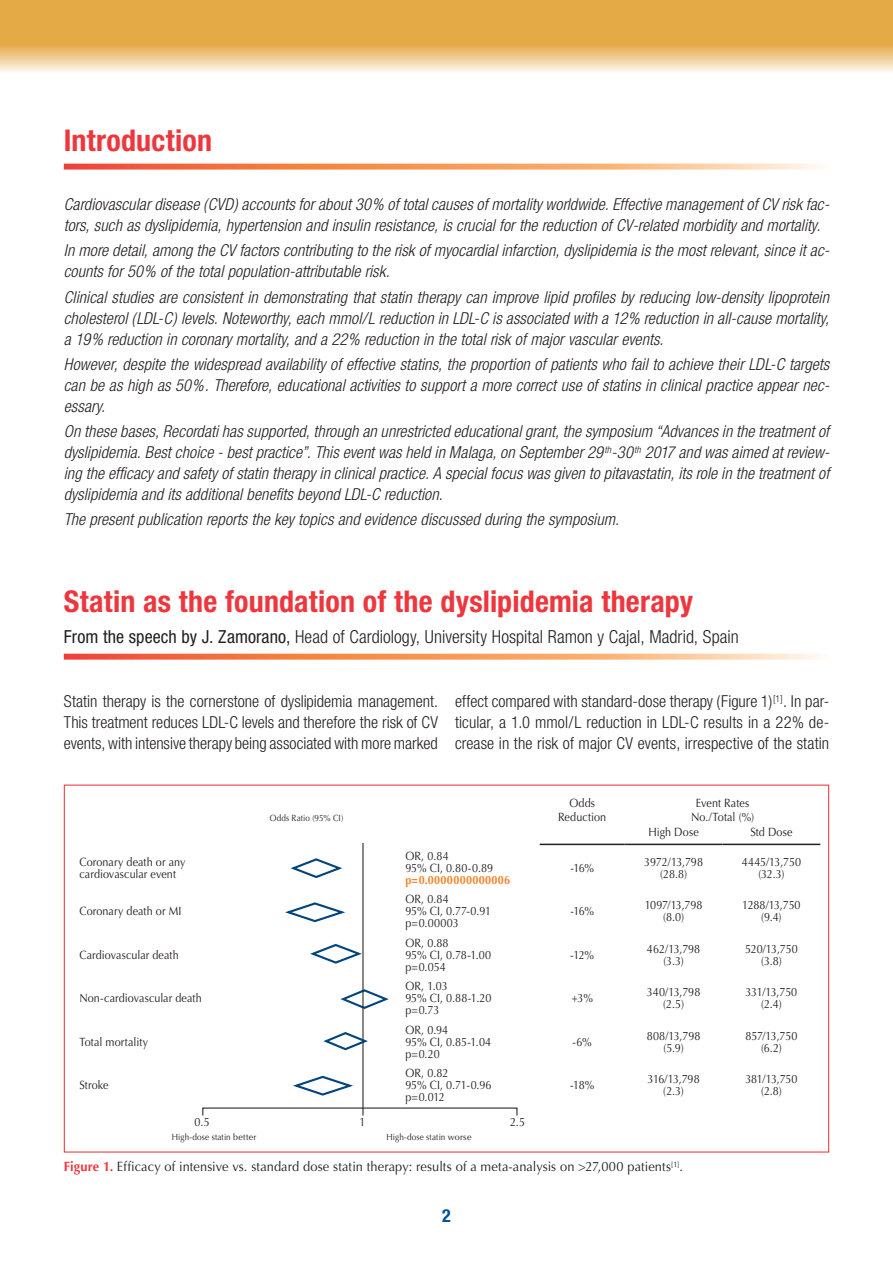
<style>
.page{position:relative;width:893px;height:1263px;background:#fff}
.page>*{position:absolute;margin:0;border:0;box-sizing:border-box;transform-origin:0 0}
.t1{font:700 condensed 30px "Helvetica Neue";letter-spacing:.005em;color:#ee363d}
.t2{font:300 condensed 18px "Helvetica Neue";letter-spacing:.005em;color:#231f20}
.t3{font:700 condensed 18px "Helvetica Neue";color:#015493}
.t4{font:italic 300 condensed 16.5px/21px "Helvetica Neue";letter-spacing:.005em;color:#231f20;text-align:justify}
.t5{font:300 condensed 16.5px/21px "Helvetica Neue";color:#231f20;text-align:justify}
.t6{font:13.5px "Optima";letter-spacing:.01em;color:#231f20;scale:.95 1}
.t7{font:12px/12px "Optima";letter-spacing:.005em;color:#231f20;text-align:center;scale:.9 1}
.t8{font:12px/12px "Optima";letter-spacing:-.02em;color:#231f20;text-align:center;scale:.9 1}
.t9{font:12px/12px "Optima";letter-spacing:-.015em;color:#231f20;text-align:center;scale:.9 1}
.t10{font:700 12px "Optima";letter-spacing:.035em;color:#f58226;scale:.9 1}
.t11{font:9px "Optima";letter-spacing:.02em;color:#231f20;scale:.9 1}
.s1{font-weight:400}
.s2{font-weight:700;color:#ee363d}
</style>
<div class="page">
<svg style="left:0;top:0;width:893px;height:72px;background:#e8b866"></svg>
<svg style="left:64px;top:164px;width:757px;height:6px;background:#f7a072"></svg>
<svg style="left:64px;top:654px;width:757px;height:6px;background:#f79f70"></svg>
<hr style="left:540px;top:844px;width:85px;height:1px;background:#231f20">
<hr style="left:625px;top:844px;width:97px;height:1px;background:#231f20">
<hr style="left:722px;top:844px;width:98px;height:1px;background:#231f20">
<div style="left:292px;top:858px;width:48px;height:20px;border:2px solid #01447c;border-radius:50%"></div>
<div style="left:312px;top:944px;width:48px;height:20px;border:2px solid #01447c;border-radius:50%"></div>
<svg style="left:340px;top:988px;width:49px;height:22px"></svg>
<div style="left:287px;top:902px;width:56px;height:20px;border:2px solid #01447c;border-radius:50%"></div>
<div style="left:295px;top:1076px;width:56px;height:19px;border:2px solid #01447c;border-radius:50%"></div>
<hr style="left:362px;top:843px;width:1px;height:272px;background:#231f20">
<div style="left:325px;top:1032px;width:41px;height:18px;border:2px solid #01447c;border-radius:50%"></div>
<h1 class="t1" style="left:64px;top:122px;width:150px">Introduction</h1>
<p class="t4" style="left:64px;top:194px;width:767px">Cardiovascular disease (CVD) accounts for about 30% of total causes of mortality worldwide. Effective management of CV risk fac&shy;tors, such as dyslipidemia, hypertension and insulin resistance, is crucial for the reduction of CV-related morbidity and mortality.</p>
<p class="t4" style="left:64px;top:240px;width:767px">In more detail, among the CV factors contributing to the risk of myocardial infarction, dyslipidemia is the most relevant, since it ac&shy;counts for 50% of the total population-attributable risk.</p>
<p class="t4" style="left:64px;top:286px;width:767px">Clinical studies are consistent in demonstrating that statin therapy can improve lipid profiles by reducing low-density lipoprotein cholesterol (LDL-C) levels. Noteworthy, each mmol/L reduction in LDL-C is associated with a 12% reduction in all-cause mortality, a 19% reduction in coronary mortality, and a 22% reduction in the total risk of major vascular events.</p>
<p class="t4" style="left:64px;top:353px;width:767px">However, despite the widespread availability of effective statins, the proportion of patients who fail to achieve their LDL-C targets can be as high as 50%. Therefore, educational activities to support a more correct use of statins in clinical practice appear nec&shy;essary.</p>
<p class="t4" style="left:64px;top:421px;width:767px">On these bases, Recordati has supported, through an unrestricted educational grant, the symposium “Advances in the treatment of dyslipidemia. Best choice - best practice”. This event was held in Malaga, on September 29<sup>th</sup>-30<sup>th</sup> 2017 and was aimed at review&shy;ing the efficacy and safety of statin therapy in clinical practice. A special focus was given to pitavastatin, its role in the treatment of dyslipidemia and its additional benefits beyond LDL-C reduction.</p>
<p class="t4" style="left:64px;top:509px;width:557px">The present publication reports the key topics and evidence discussed during the symposium.</p>
<h1 class="t1" style="left:64px;top:584px;width:631px">Statin as the foundation of the dyslipidemia therapy</h1>
<p class="t2" style="left:64px;top:627px;width:676px"><span class="s1">From the speech by J. Zamorano,</span> Head of Cardiology, University Hospital Ramon y Cajal, Madrid, Spain</p>
<p class="t5" style="left:64px;top:690px;width:376px">Statin therapy is the cornerstone of dyslipidemia management.<br>This treatment reduces LDL-C levels and therefore the risk of CV events, with intensive therapy being associated with more marked</p>
<p class="t5" style="left:455px;top:690px;width:376px">effect compared with standard-dose therapy (Figure 1)<sup>[1]</sup>. In par&shy;ticular, a 1.0 mmol/L reduction in LDL-C results in a 22% de&shy;crease in the risk of major CV events, irrespective of the statin</p>
<p class="t11" style="left:270px;top:813px;width:83px">Odds Ratio (95% CI)</p>
<p class="t7" style="left:558px;top:796px;width:55px;line-height:13.5px">Odds<br>Reduction</p>
<p class="t7" style="left:691px;top:796px;width:71px;line-height:13.5px">Event Rates<br>No./Total (%)</p>
<p class="t7" style="left:648px;top:826px;width:57px">High Dose</p>
<p class="t7" style="left:750px;top:826px;width:48px">Std Dose</p>
<p class="t7" style="left:79px;top:856px;width:119px;text-align:left">Coronary death or any cardiovascular event</p>
<p class="t7" style="left:405px;top:850px;width:99px;text-align:left">OR, 0.84<br>95% CI, 0.80-0.89</p>
<p class="t10" style="left:405px;top:873px;width:118px">p=0.0000000000006</p>
<p class="t7" style="left:570px;top:862px;width:28px">-16%</p>
<p class="t8" style="left:644px;top:856px;width:67px">3972/13,798 (28.8)</p>
<p class="t9" style="left:742px;top:856px;width:67px">4445/13,750 (32.3)</p>
<p class="t7" style="left:79px;top:905px;width:115px">Coronary death or MI</p>
<p class="t7" style="left:405px;top:893px;width:97px;text-align:left">OR, 0.84<br>95% CI, 0.77-0.91 p=0.00003</p>
<p class="t7" style="left:570px;top:905px;width:28px">-16%</p>
<p class="t9" style="left:645px;top:899px;width:66px">1097/13,798 (8.0)</p>
<p class="t8" style="left:742px;top:899px;width:66px">1288/13,750 (9.4)</p>
<p class="t7" style="left:79px;top:949px;width:112px">Cardiovascular death</p>
<p class="t7" style="left:405px;top:937px;width:97px;text-align:left">OR, 0.88<br>95% CI, 0.78-1.00 p=0.054</p>
<p class="t7" style="left:570px;top:949px;width:28px">-12%</p>
<p class="t7" style="left:647px;top:943px;width:61px">462/13,798 (3.3)</p>
<p class="t7" style="left:745px;top:943px;width:60px">520/13,750 (3.8)</p>
<p class="t7" style="left:79px;top:992px;width:137px">Non-cardiovascular death</p>
<p class="t7" style="left:405px;top:980px;width:97px;text-align:left">OR, 1.03<br>95% CI, 0.88-1.20 p=0.73</p>
<p class="t7" style="left:571px;top:992px;width:25px">+3%</p>
<p class="t7" style="left:647px;top:986px;width:61px">340/13,798 (2.5)</p>
<p class="t7" style="left:746px;top:986px;width:59px">331/13,750 (2.4)</p>
<p class="t7" style="left:79px;top:1036px;width:78px">Total mortality</p>
<p class="t7" style="left:405px;top:1024px;width:97px;text-align:left">OR, 0.94<br>95% CI, 0.85-1.04 p=0.20</p>
<p class="t7" style="left:573px;top:1036px;width:23px">-6%</p>
<p class="t7" style="left:647px;top:1030px;width:61px">808/13,798 (5.9)</p>
<p class="t7" style="left:745px;top:1030px;width:59px">857/13,750 (6.2)</p>
<p class="t7" style="left:79px;top:1079px;width:34px">Stroke</p>
<p class="t7" style="left:405px;top:1067px;width:97px;text-align:left">OR, 0.82<br>95% CI, 0.71-0.96 p=0.012</p>
<p class="t7" style="left:570px;top:1079px;width:28px">-18%</p>
<p class="t7" style="left:648px;top:1073px;width:59px">316/13,798 (2.3)</p>
<p class="t7" style="left:745px;top:1073px;width:59px">381/13,750 (2.8)</p>
<p class="t7" style="left:195px;top:1116px;width:18px">0.5</p>
<p class="t7" style="left:359px;top:1116px;width:8px">1</p>
<p class="t7" style="left:510px;top:1116px;width:18px">2.5</p>
<p class="t6" style="left:64px;top:1159px;width:653px"><span class="s2">Figure 1.</span> Efficacy of intensive vs. standard dose statin therapy: results of a meta-analysis on &gt;27,000 patients<sup>[1]</sup>.</p>
<p class="t11" style="left:172px;top:1131px;width:95px">High-dose statin better</p>
<p class="t11" style="left:387px;top:1131px;width:96px">High-dose statin worse</p>
<p class="t3" style="left:442px;top:1204px;width:10px">2</p>
</div>
